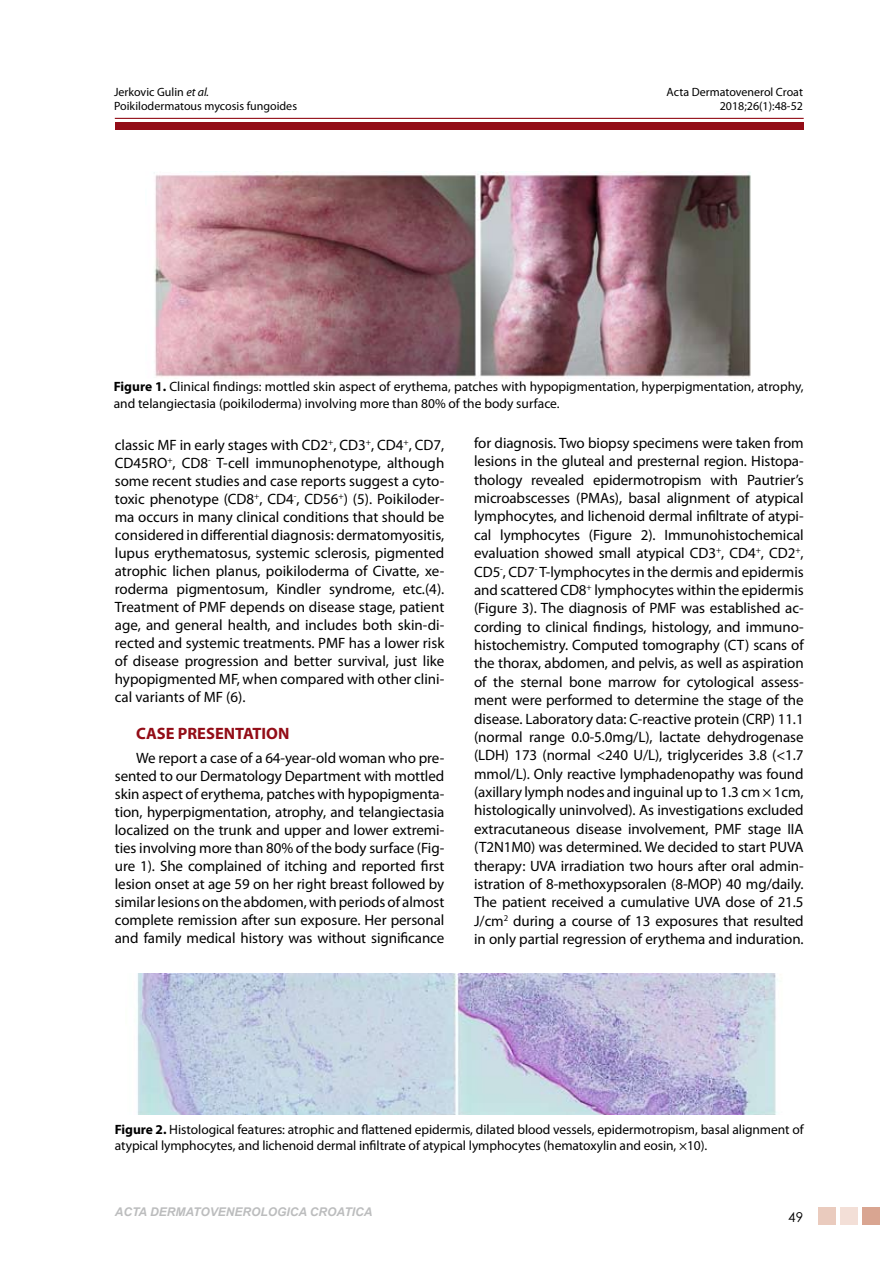
<style>
.page{position:relative;width:893px;height:1263px;background:#fff}
.page>*{position:absolute;margin:0;border:0;box-sizing:border-box;transform-origin:0 0}
.t1{font:700 16.5px "Myriad Pro";color:#930d17}
.t2{font:15px/18.5px "Myriad Pro";letter-spacing:-.005em;color:#000;text-align:justify}
.t3{font:13.5px/16.2px "Myriad Pro";letter-spacing:-.005em;color:#000}
.t4{font:13.5px "Century Gothic";color:#000}
.t5{font:12px "Myriad Pro";color:#000}
.t6{font:italic 700 12px "Arial";color:#bcbdbe}
.s1{font-style:italic}
.s2{font-weight:700}
</style>
<div class="page">
<div style="left:115px;top:122px;width:689px;height:8px;background:#930d17"></div>
<hr style="left:115px;top:118px;width:689px;height:1px;background:#930d17">
<div style="left:818px;top:1207px;width:18px;height:18px;background:#eacbbe"></div>
<div style="left:840px;top:1207px;width:18px;height:18px;background:#f3dfd7"></div>
<div style="left:863px;top:1207px;width:17px;height:18px;background:#d9a591"></div>
<img style="left:137px;top:973px;width:641px;height:142px">
<img style="left:154px;top:171px;width:597px;height:206px">
<p class="t5" style="left:114px;top:84px;width:97px">Jerkovic Gulin <span class="s1">et al.</span></p>
<p class="t5" style="left:667px;top:84px;width:138px">Acta Dermatovenerol Croat</p>
<p class="t5" style="left:114px;top:99px;width:184px">Poikilodermatous mycosis fungoides</p>
<p class="t5" style="left:720px;top:99px;width:85px">2018;26(1):48-52</p>
<p class="t3" style="left:114px;top:379px;width:691px"><span class="s2">Figure 1.</span> Clinical findings: mottled skin aspect of erythema, patches with hypopigmentation, hyperpigmentation, atrophy, and telangiectasia (poikiloderma) involving more than 80% of the body surface.</p>
<p class="t2" style="left:115px;top:436px;width:331px;line-height:18px">classic MF in early stages with CD2<sup>+</sup>, CD3<sup>+</sup>, CD4<sup>+</sup>, CD7, CD45RO<sup>+</sup>, CD8<sup>-</sup> T-cell immunophenotype, although some recent studies and case reports suggest a cyto&shy;toxic phenotype (CD8<sup>+</sup>, CD4<sup>-</sup>, CD56<sup>+</sup>) (5). Poikiloder&shy;ma occurs in many clinical conditions that should be considered in differential diagnosis: dermatomyositis, lupus erythematosus, systemic sclerosis, pigmented atrophic lichen planus, poikiloderma of Civatte, xe&shy;roderma pigmentosum, Kindler syndrome, etc.(4).<br>Treatment of PMF depends on disease stage, patient age, and general health, and includes both skin-di&shy;rected and systemic treatments. PMF has a lower risk of disease progression and better survival, just like hypopigmented MF, when compared with other clini&shy;cal variants of MF (6).</p>
<p class="t1" style="left:136px;top:722px;width:155px">CASE PRESENTATION</p>
<p class="t2" style="left:115px;top:749px;width:331px;line-height:18px;text-indent:21px">We report a case of a 64-year-old woman who pre&shy;sented to our Dermatology Department with mottled skin aspect of erythema, patches with hypopigmenta&shy;tion, hyperpigmentation, atrophy, and telangiectasia localized on the trunk and upper and lower extremi&shy;ties involving more than 80% of the body surface (Fig&shy;ure 1). She complained of itching and reported first lesion onset at age 59 on her right breast followed by similar lesions on the abdomen, with periods of almost complete remission after sun exposure. Her personal and family medical history was without significance</p>
<p class="t2" style="left:474px;top:433px;width:331px">for diagnosis. Two biopsy specimens were taken from lesions in the gluteal and presternal region. Histopa&shy;thology revealed epidermotropism with Pautrier’s microabscesses (PMAs), basal alignment of atypical lymphocytes, and lichenoid dermal infiltrate of atypi&shy;cal lymphocytes (Figure 2). Immunohistochemical evaluation showed small atypical CD3<sup>+</sup>, CD4<sup>+</sup>, CD2<sup>+</sup>, CD5<sup>-</sup>, CD7<sup>-</sup> T-lymphocytes in the dermis and epidermis and scattered CD8<sup>+</sup> lymphocytes within the epidermis (Figure 3). The diagnosis of PMF was established ac&shy;cording to clinical findings, histology, and immuno&shy;histochemistry. Computed tomography (CT) scans of the thorax, abdomen, and pelvis, as well as aspiration of the sternal bone marrow for cytological assess&shy;ment were performed to determine the stage of the disease. Laboratory data: C-reactive protein (CRP) 11.1 (normal range 0.0-5.0mg/L), lactate dehydrogenase (LDH) 173 (normal &lt;240 U/L), triglycerides 3.8 (&lt;1.7 mmol/L). Only reactive lymphadenopathy was found (axillary lymph nodes and inguinal up to 1.3 cm × 1cm, histologically uninvolved). As investigations excluded extracutaneous disease involvement, PMF stage IIA (T2N1M0) was determined. We decided to start PUVA therapy: UVA irradiation two hours after oral admin&shy;istration of 8-methoxypsoralen (8-MOP) 40 mg/daily.<br>The patient received a cumulative UVA dose of 21.5<br>J/cm<sup>2</sup> during a course of 13 exposures that resulted in only partial regression of erythema and induration.</p>
<p class="t3" style="left:115px;top:1121px;width:690px"><span class="s2">Figure 2.</span> Histological features: atrophic and flattened epidermis, dilated blood vessels, epidermotropism, basal alignment of atypical lymphocytes, and lichenoid dermal infiltrate of atypical lymphocytes (hematoxylin and eosin, ×10).</p>
<p class="t6" style="left:115px;top:1204px;width:259px">ACTA DERMATOVENEROLOGICA CROATICA</p>
<p class="t4" style="left:788px;top:1207px;width:16px">49</p>
</div>
